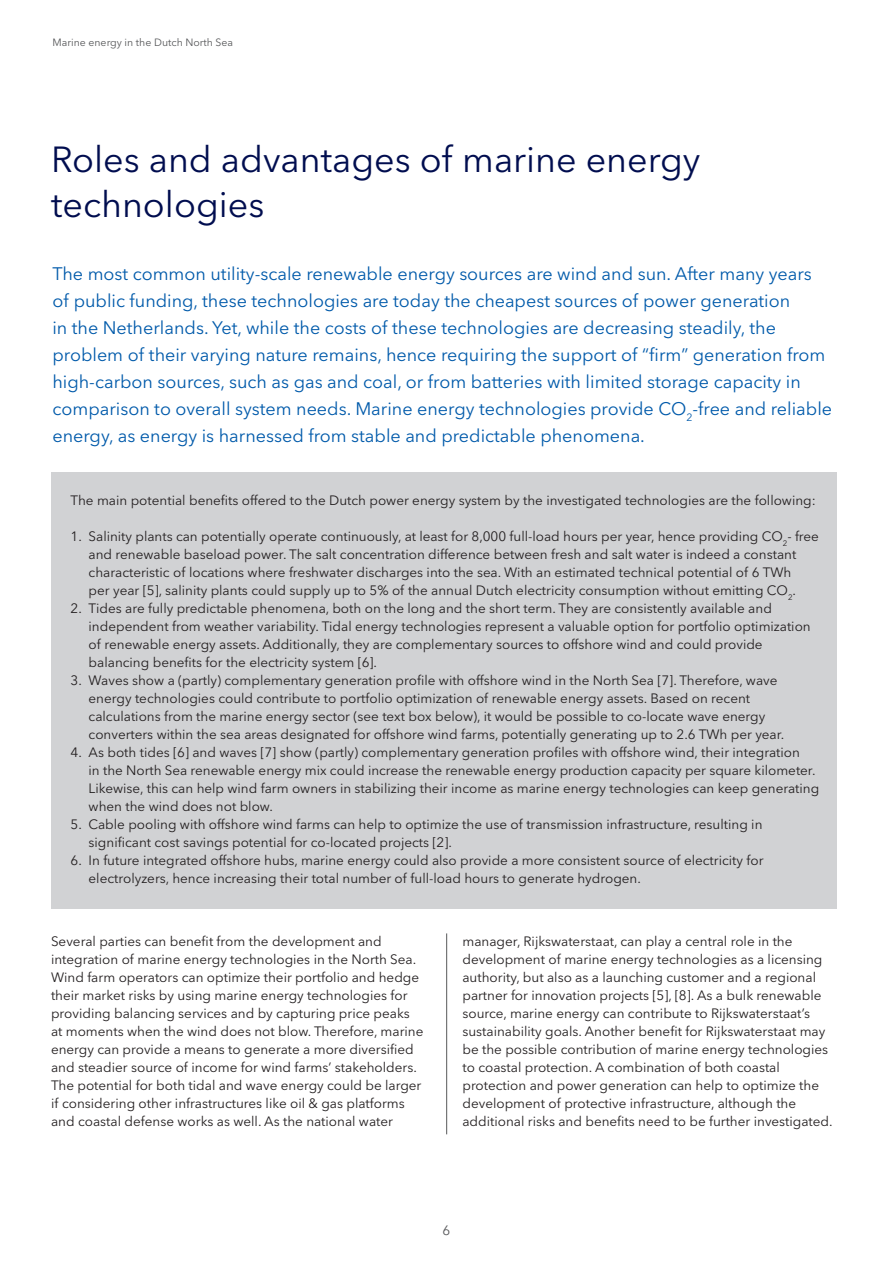
<style>
.page{position:relative;width:893px;height:1263px;background:#fff}
.page>*{position:absolute;margin:0;border:0;box-sizing:border-box;transform-origin:0 0}
.Headline_24pt{font:36px/45px "Avenir Next LT Pro";color:#010d4f}
.Body_ingress_12pt{font:18px/27px "Avenir Next LT Pro";color:#015aaa}
.Bodycopy_9pt{font:13.5px/18px "Avenir Next LT Pro";color:#231f20}
.t1{font:13.5px "Avenir Next LT Pro";color:#57585a}
.t2{font:10.5px "Avenir Next LT Pro";color:#57585a}
</style>
<div class="page">
<div style="left:51px;top:472px;width:786px;height:437px;background:#d1d2d4"></div>
<hr style="left:446px;top:933px;width:1px;height:201px;background:#57585a">
<p class="t2" style="left:53px;top:36px;width:182px">Marine energy in the Dutch North Sea</p>
<p class="Headline_24pt" style="left:51px;top:137px;width:651px">Roles and advantages of marine energy technologies</p>
<p class="Body_ingress_12pt" style="left:52px;top:260px;width:761px">The most common utility-scale renewable energy sources are wind and sun. After many years</p>
<p class="Body_ingress_12pt" style="left:52px;top:287px;width:781px">of public funding, these technologies are today the cheapest sources of power generation<br>in the Netherlands. Yet, while the costs of these technologies are decreasing steadily, the problem of their varying nature remains, hence requiring the support of “firm” generation from high-carbon sources, such as gas and coal, or from batteries with limited storage capacity in comparison to overall system needs. Marine energy technologies provide CO<sub>2</sub>-free and reliable energy, as energy is harnessed from stable and predictable phenomena.</p>
<p class="Bodycopy_9pt" style="left:71px;top:491px;width:747px">The main potential benefits offered to the Dutch power energy system by the investigated technologies are the following:</p>
<p class="Bodycopy_9pt" style="left:71px;top:527px;width:750px;text-align:center">1. Salinity plants can potentially operate continuously, at least for 8,000 full-load hours per year, hence providing CO<sub>2</sub>- free and renewable baseload power. The salt concentration difference between fresh and salt water is indeed a constant</p>
<p class="Bodycopy_9pt" style="left:89px;top:563px;width:704px">characteristic of locations where freshwater discharges into the sea. With an estimated technical potential of 6 TWh</p>
<p class="Bodycopy_9pt" style="left:89px;top:581px;width:709px">per year [5], salinity plants could supply up to 5% of the annual Dutch electricity consumption without emitting CO<sub>2</sub>.</p>
<p class="Bodycopy_9pt" style="left:89px;top:599px;width:724px;text-indent:-18px">2. Tides are fully predictable phenomena, both on the long and the short term. They are consistently available and independent from weather variability. Tidal energy technologies represent a valuable option for portfolio optimization of renewable energy assets. Additionally, they are complementary sources to offshore wind and could provide</p>
<p class="Bodycopy_9pt" style="left:89px;top:653px;width:290px">balancing benefits for the electricity system [6].</p>
<p class="Bodycopy_9pt" style="left:71px;top:671px;width:708px">3. Waves show a (partly) complementary generation profile with offshore wind in the North Sea [7]. Therefore, wave</p>
<p class="Bodycopy_9pt" style="left:89px;top:689px;width:663px">energy technologies could contribute to portfolio optimization of renewable energy assets. Based on recent</p>
<p class="Bodycopy_9pt" style="left:89px;top:707px;width:697px">calculations from the marine energy sector (see text box below), it would be possible to co-locate wave energy converters within the sea areas designated for offshore wind farms, potentially generating up to 2.6 TWh per year.</p>
<p class="Bodycopy_9pt" style="left:71px;top:743px;width:731px">4. As both tides [6] and waves [7] show (partly) complementary generation profiles with offshore wind, their integration</p>
<p class="Bodycopy_9pt" style="left:89px;top:761px;width:732px">in the North Sea renewable energy mix could increase the renewable energy production capacity per square kilometer.<br>Likewise, this can help wind farm owners in stabilizing their income as marine energy technologies can keep generating when the wind does not blow.</p>
<p class="Bodycopy_9pt" style="left:71px;top:815px;width:693px">5. Cable pooling with offshore wind farms can help to optimize the use of transmission infrastructure, resulting in</p>
<p class="Bodycopy_9pt" style="left:89px;top:833px;width:365px">significant cost savings potential for co-located projects [2].</p>
<p class="Bodycopy_9pt" style="left:71px;top:851px;width:694px">6. In future integrated offshore hubs, marine energy could also provide a more consistent source of electricity for</p>
<p class="Bodycopy_9pt" style="left:89px;top:869px;width:554px">electrolyzers, hence increasing their total number of full-load hours to generate hydrogen.</p>
<p class="Bodycopy_9pt" style="left:51px;top:932px;width:374px">Several parties can benefit from the development and integration of marine energy technologies in the North Sea.<br>Wind farm operators can optimize their portfolio and hedge their market risks by using marine energy technologies for providing balancing services and by capturing price peaks at moments when the wind does not blow. Therefore, marine energy can provide a means to generate a more diversified and steadier source of income for wind farms’ stakeholders.<br>The potential for both tidal and wave energy could be larger if considering other infrastructures like oil &amp; gas platforms and coastal defense works as well. As the national water</p>
<p class="Bodycopy_9pt" style="left:462px;top:932px;width:367px">manager, Rijkswaterstaat, can play a central role in the development of marine energy technologies as a licensing authority, but also as a launching customer and a regional partner for innovation projects [5], [8]. As a bulk renewable source, marine energy can contribute to Rijkswaterstaat’s sustainability goals. Another benefit for Rijkswaterstaat may be the possible contribution of marine energy technologies to coastal protection. A combination of both coastal</p>
<p class="Bodycopy_9pt" style="left:462px;top:1076px;width:358px">protection and power generation can help to optimize the development of protective infrastructure, although the</p>
<p class="Bodycopy_9pt" style="left:462px;top:1112px;width:372px">additional risks and benefits need to be further investigated.</p>
<p class="t1" style="left:443px;top:1222px;width:9px">6</p>
</div>
